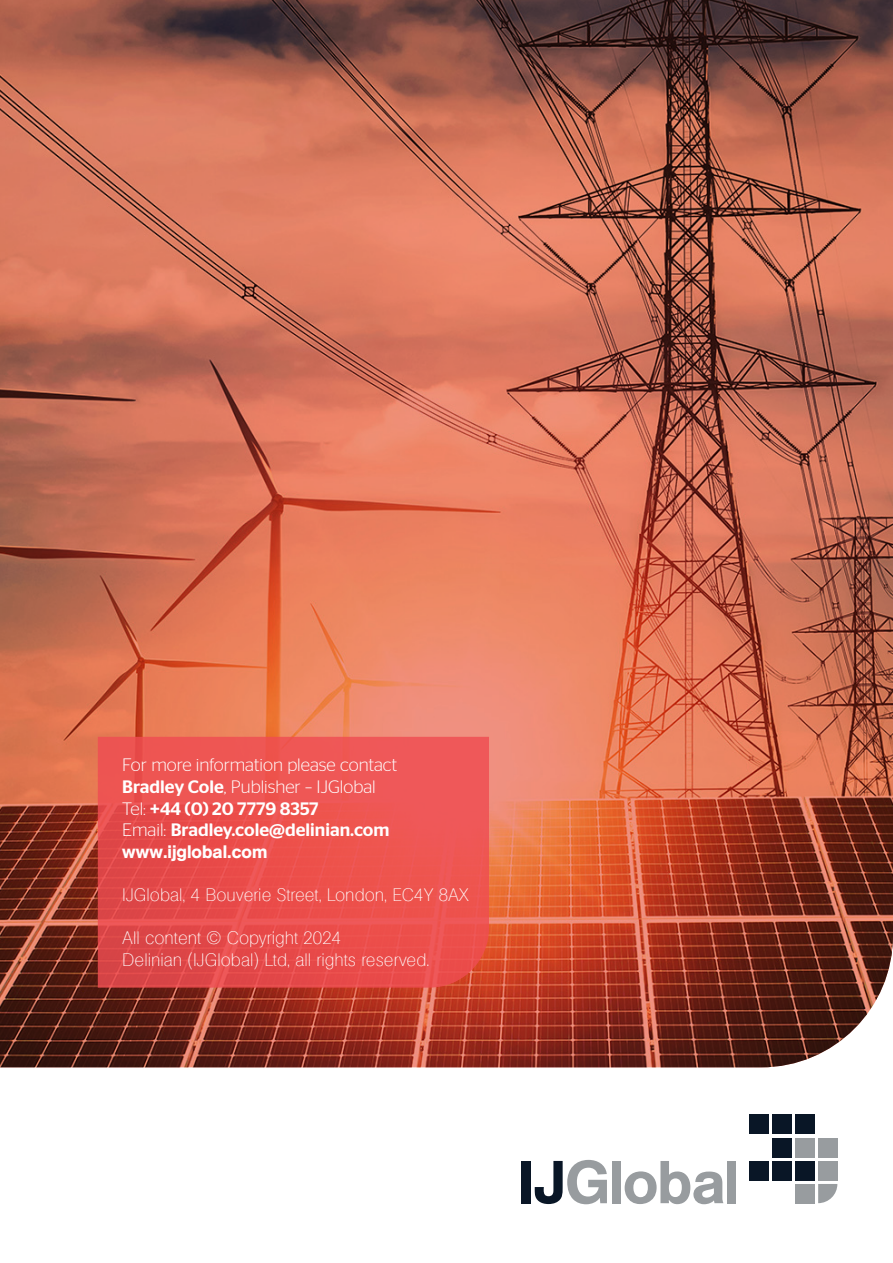
<style>
.page{position:relative;width:893px;height:1263px;background:#fff}
.page>*{position:absolute;margin:0;border:0;box-sizing:border-box;transform-origin:0 0}
.t1{font:300 18px/21.6px "Stag Sans";color:#fff}
.t2{font:200 18px/21.6px "AG Book Std";color:#fff}
.t3{font:500 18px "AG Book Std";color:#fff}
.s1{font-weight:500}
</style>
<div class="page">
<img style="left:0;top:0;width:893px;height:1067px">
<svg style="left:98px;top:737px;width:391px;height:251px;background:#e9504e"></svg>
<div style="left:521px;top:1161px;width:10px;height:42px;background:#091626"></div>
<div style="left:749px;top:1115px;width:19px;height:19px;background:#091626"></div>
<div style="left:772px;top:1115px;width:19px;height:19px;background:#091626"></div>
<div style="left:795px;top:1115px;width:19px;height:19px;background:#091626"></div>
<div style="left:772px;top:1138px;width:19px;height:19px;background:#091626"></div>
<div style="left:795px;top:1138px;width:19px;height:19px;background:#989c9f"></div>
<div style="left:818px;top:1138px;width:19px;height:19px;background:#989c9f"></div>
<div style="left:749px;top:1161px;width:19px;height:19px;background:#091626"></div>
<div style="left:772px;top:1161px;width:19px;height:19px;background:#091626"></div>
<div style="left:795px;top:1161px;width:19px;height:19px;background:#091626"></div>
<div style="left:818px;top:1161px;width:19px;height:19px;background:#989c9f"></div>
<div style="left:795px;top:1184px;width:19px;height:19px;background:#989c9f"></div>
<div style="left:612px;top:1161px;width:9px;height:42px;background:#989c9f"></div>
<svg style="left:535px;top:1160px;width:72px;height:44px"></svg>
<svg style="left:818px;top:1184px;width:19px;height:19px"></svg>
<div style="left:728px;top:1161px;width:8px;height:42px;background:#989c9f"></div>
<svg style="left:625px;top:1161px;width:98px;height:43px"></svg>
<p class="t1" style="left:122px;top:754px;width:276px">For more information please contact <span class="s1">Bradley Cole</span>, Publisher – IJGlobal Tel: <span class="s1">+44 (0) 20 7779 8357<br></span>Email: <span class="s1">Bradley.cole@delinian.com</span></p>
<p class="t3" style="left:122px;top:840px;width:147px">www.ijglobal.com</p>
<p class="t2" style="left:122px;top:884px;width:348px">IJGlobal, 4 Bouverie Street, London, EC4Y 8AX</p>
<p class="t2" style="left:122px;top:927px;width:309px">All content © Copyright 2024<br>Delinian (IJGlobal) Ltd, all rights reserved.</p>
</div>
